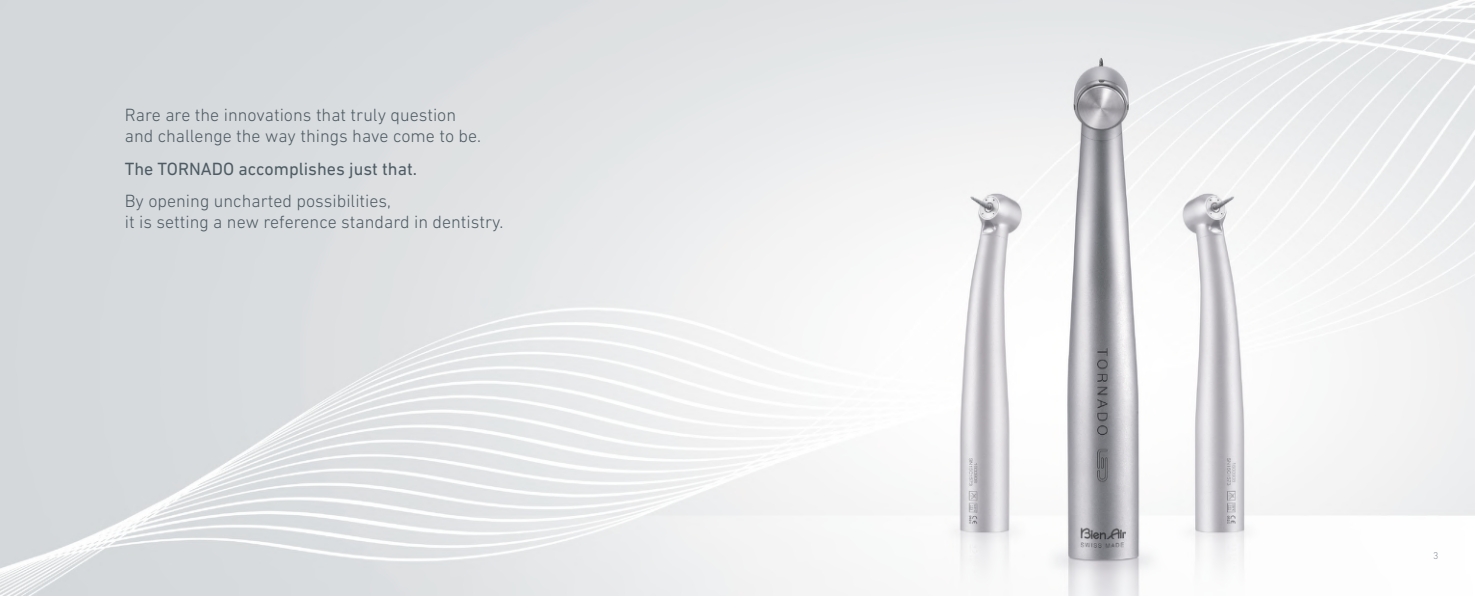
<style>
.page{position:relative;width:1475px;height:596px;background:#fff}
.page>*{position:absolute;margin:0;border:0;box-sizing:border-box;transform-origin:0 0}
.t1{font:300 18px/21px "DIN Next LT Pro";color:#4d5c64}
.t2{font:18px "DIN Next LT Pro";color:#4d5c64}
.t3{font:300 10px "DIN Next LT Pro";color:#879198}
</style>
<div class="page">
<img style="left:0;top:0;width:1474px;height:595px">
<p class="t1" style="left:125px;top:104px;width:358px">Rare are the innovations that truly question and challenge the way things have come to be.</p>
<p class="t2" style="left:125px;top:158px;width:294px">The TORNADO accomplishes just that.</p>
<p class="t1" style="left:125px;top:190px;width:380px">By opening uncharted possibilities,<br>it is setting a new reference standard in dentistry.</p>
<p class="t3" style="left:1432px;top:549px;width:7px">3</p>
</div>
